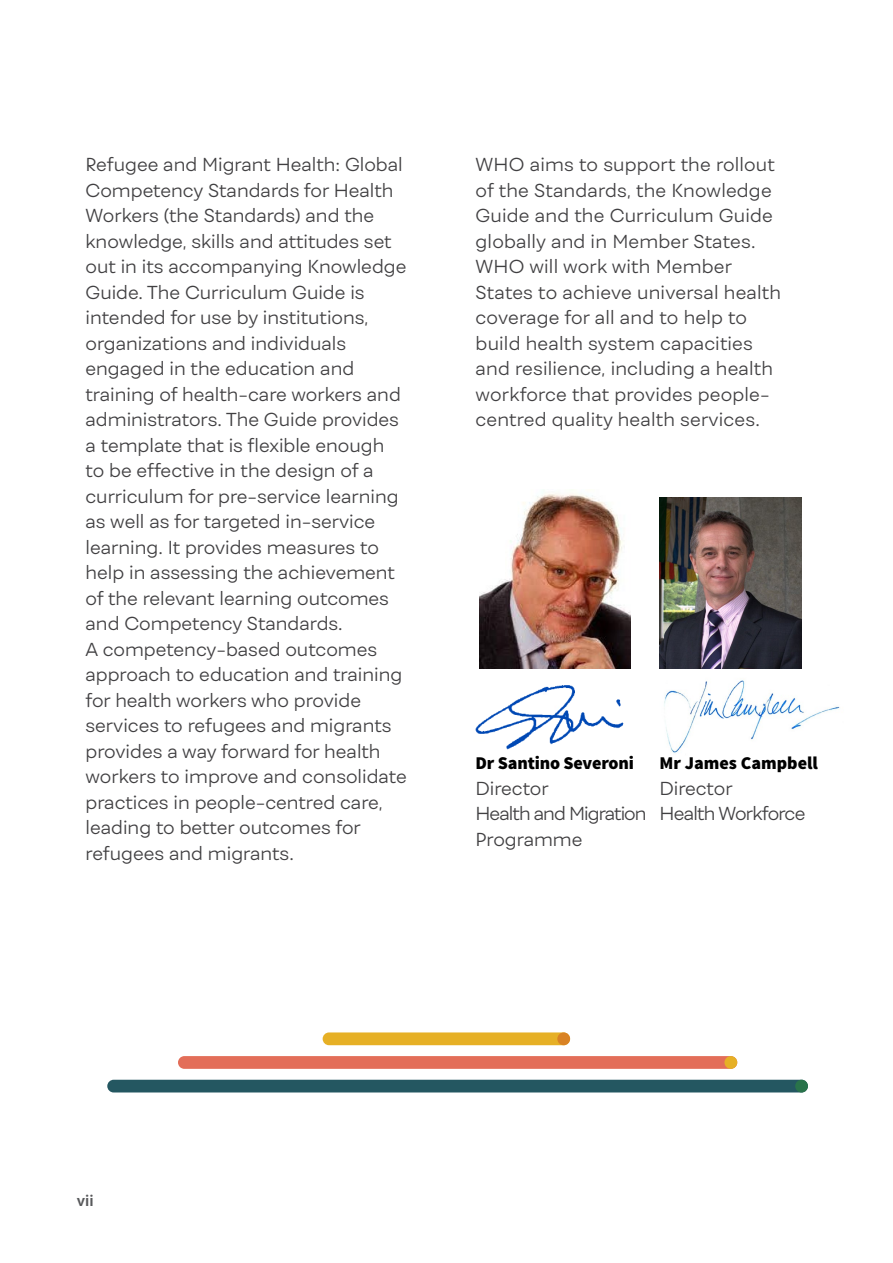
<style>
.page{position:relative;width:893px;height:1263px;background:#fff}
.page>*{position:absolute;margin:0;border:0;box-sizing:border-box;transform-origin:0 0}
.t1{font:300 18px/25.5px "Fibra";color:#414042}
.t2{font:300 18px/25.5px "Fibra";letter-spacing:-.04em;color:#414042}
.t3{font:900 18px "Source Sans Pro";letter-spacing:-.01em;color:#000}
.t4{font:600 16.5px "Myriad Pro";color:#58595b}
</style>
<div class="page">
<img style="left:475px;top:668px;width:156px;height:82px">
<img style="left:479px;top:493px;width:152px;height:175px">
<svg style="left:323px;top:1032px;width:247px;height:13px;background:#e7b32f"></svg>
<div style="left:557px;top:1032px;width:13px;height:13px;background:#d98224;border-radius:50%"></div>
<svg style="left:178px;top:1056px;width:559px;height:13px;background:#e3715c"></svg>
<div style="left:724px;top:1056px;width:13px;height:13px;background:#e6b026;border-radius:50%"></div>
<div style="left:107px;top:1080px;width:701px;height:12px;background:#245761"></div>
<div style="left:795px;top:1080px;width:13px;height:12px;background:#29734a;border-radius:50%"></div>
<img style="left:659px;top:498px;width:143px;height:170px">
<img style="left:664px;top:680px;width:176px;height:73px">
<p class="t1" style="left:86px;top:152px;width:323px">Refugee and Migrant Health: Global Competency Standards for Health Workers (the Standards) and the knowledge, skills and attitudes set out in its accompanying Knowledge Guide. The Curriculum Guide is intended for use by institutions, organizations and individuals engaged in the education and training of health-care workers and administrators. The Guide provides a template that is flexible enough to be effective in the design of a curriculum for pre-service learning as well as for targeted in-service learning. It provides measures to help in assessing the achievement of the relevant learning outcomes and Competency Standards.<br>A competency-based outcomes approach to education and training for health workers who provide services to refugees and migrants provides a way forward for health workers to improve and consolidate practices in people-centred care, leading to better outcomes for refugees and migrants.</p>
<p class="t1" style="left:476px;top:152px;width:307px">WHO aims to support the rollout of the Standards, the Knowledge<br>Guide and the Curriculum Guide globally and in Member States.<br>WHO will work with Member<br>States to achieve universal health coverage for all and to help to build health system capacities and resilience, including a health workforce that provides people&shy;centred quality health services.</p>
<p class="t3" style="left:476px;top:751px;width:160px">Dr Santino Severoni</p>
<p class="t2" style="left:476px;top:775px;width:173px">Director<br>Health and Migration<br>Programme</p>
<p class="t3" style="left:659px;top:751px;width:160px">Mr James Campbell</p>
<p class="t2" style="left:659px;top:775px;width:147px">Director<br>Health Workforce</p>
<p class="t4" style="left:77px;top:1190px;width:18px">vii</p>
</div>
